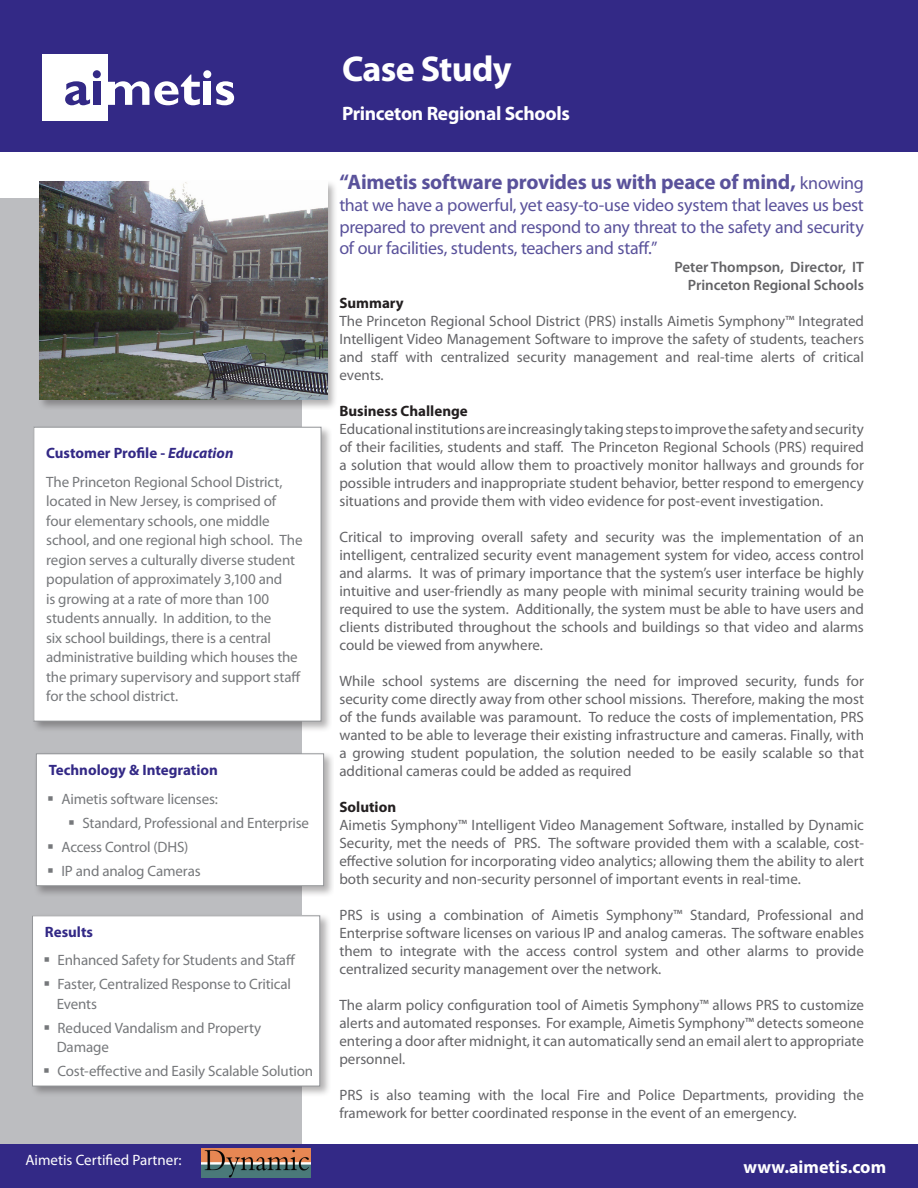
<style>
.page{position:relative;width:918px;height:1188px;background:#fff}
.page>*{position:absolute;margin:0;border:0;box-sizing:border-box;transform-origin:0 0}
.t1{font:700 36px "Myriad Pro";letter-spacing:-.02em;color:#fff}
.t2{font:700 21px "Myriad Pro";letter-spacing:-.01em;color:#5a529b}
.t3{font:700 19.5px "Myriad Pro";letter-spacing:-.015em;color:#fff}
.t4{font:18px/21.6px "Myriad Pro";letter-spacing:-.02em;color:#5a529b;text-align:justify}
.t5{font:700 18px "Myriad Pro";color:#fff}
.t6{font:15px/18px "Myriad Pro";color:#636366;text-align:justify}
.t7{font:15px/19.5px "Myriad Pro";letter-spacing:-.01em;color:#76787b}
.t8{font:600 15px/18px "Myriad Pro";color:#636366;text-align:right}
.t9{font:700 15px "Myriad Pro";color:#231f20}
.t10{font:700 15px "Myriad Pro";color:#332986}
.t11{font:15px "Myriad Pro";color:#fff}
.t12{font:7.5px "Myriad Pro";color:#fff}
.s1{font-weight:700;color:#332986}
.s2{font-weight:700;font-style:italic;color:#332986}
.s3{font-weight:400;font-size:18px}
</style>
<div class="page">
<div style="left:0;top:0;width:918px;height:152px;background:#332986"></div>
<div style="left:0;top:198px;width:302px;height:974px;background:#bcbdc0"></div>
<div style="left:42px;top:55px;width:66px;height:66px;background:#fff"></div>
<svg style="left:65px;top:81px;width:25px;height:24px"></svg>
<div style="left:93px;top:82px;width:7px;height:23px;background:#332986"></div>
<div style="left:93px;top:70px;width:8px;height:8px;background:#332986;border-radius:50%"></div>
<svg style="left:108px;top:75px;width:92px;height:30px"></svg>
<div style="left:204px;top:82px;width:7px;height:23px;background:#fff"></div>
<div style="left:203px;top:70px;width:8px;height:8px;background:#fff;border-radius:50%"></div>
<svg style="left:216px;top:81px;width:18px;height:24px"></svg>
<div style="left:0;top:1144px;width:918px;height:44px;background:#332986"></div>
<div style="left:31px;top:425px;width:301px;height:308px;background:#231f20;opacity:.35"></div>
<div style="left:34px;top:427px;width:287px;height:294px;background:#fff"></div>
<div style="left:33px;top:427px;width:288px;height:295px;border:1px solid #939598"></div>
<div style="left:30px;top:913px;width:301px;height:185px;background:#231f20;opacity:.35"></div>
<div style="left:33px;top:916px;width:287px;height:170px;background:#fff"></div>
<div style="left:32px;top:915px;width:288px;height:171px;border:1px solid #939598"></div>
<div style="left:34px;top:751px;width:300px;height:146px;background:#231f20;opacity:.35"></div>
<div style="left:36px;top:754px;width:288px;height:132px;background:#fff"></div>
<div style="left:36px;top:753px;width:288px;height:133px;border:1px solid #939598"></div>
<div style="left:37px;top:179px;width:301px;height:231px;background:#231f20;opacity:.35"></div>
<img style="left:39px;top:182px;width:288px;height:217px">
<img style="left:202px;top:1148px;width:109px;height:29px">
<p class="t7" style="left:46px;top:439px;width:238px;line-height:28.5px"><span class="s1">Customer Profile -</span> <span class="s2">Education<br></span>The Princeton Regional School District,</p>
<p class="t7" style="left:46px;top:491px;width:258px">located in New Jersey, is comprised of four elementary schools, one middle school, and one regional high school. The region serves a culturally diverse student population of approximately 3,100 and<br>is growing at a rate of more than 100 students annually. In addition, to the<br>six school buildings, there is a central administrative building which houses the the primary supervisory and support staff for the school district.</p>
<p class="t10" style="left:49px;top:760px;width:171px">Technology &amp; Integration</p>
<p class="t7" style="left:62px;top:789px;width:158px">Aimetis software licenses:</p>
<p class="t7" style="left:82px;top:813px;width:228px">Standard, Professional and Enterprise</p>
<p class="t7" style="left:61px;top:837px;width:128px">Access Control (DHS)</p>
<p class="t7" style="left:61px;top:861px;width:141px">IP and analog Cameras</p>
<p class="t10" style="left:45px;top:922px;width:50px">Results</p>
<p class="t7" style="left:58px;top:948px;width:239px;line-height:24px">Enhanced Safety for Students and Staff<br>Faster, Centralized Response to Critical</p>
<p class="t7" style="left:57px;top:992px;width:206px;line-height:24px">Events<br>Reduced Vandalism and Property</p>
<p class="t7" style="left:57px;top:1035px;width:258px;line-height:24px">Damage<br>Cost-effective and Easily Scalable Solution</p>
<p class="t11" style="left:26px;top:1150px;width:158px">Aimetis Certified Partner:</p>
<h1 class="t1" style="left:342px;top:45px;width:171px">Case Study</h1>
<h3 class="t3" style="left:342px;top:101px;width:229px">Princeton Regional Schools</h3>
<h2 class="t2" style="left:339px;top:169px;width:526px">“Aimetis software provides us with peace of mind, <span class="s3">knowing</span></h2>
<p class="t4" style="left:339px;top:194px;width:526px">that we have a powerful, yet easy-to-use video system that leaves us best prepared to prevent and respond to any threat to the safety and security of our facilities, students, teachers and staff.”</p>
<p class="t8" style="left:674px;top:258px;width:191px">Peter Thompson, Director, IT<br>Princeton Regional Schools</p>
<p class="t9" style="left:339px;top:293px;width:66px">Summary</p>
<p class="t6" style="left:339px;top:312px;width:526px">The Princeton Regional School District (PRS) installs Aimetis Symphony™ Integrated Intelligent Video Management Software to improve the safety of students, teachers and staff with centralized security management and real-time alerts of critical events.</p>
<p class="t9" style="left:339px;top:401px;width:130px">Business Challenge</p>
<p class="t6" style="left:339px;top:420px;width:526px">Educational institutions are increasingly taking steps to improve the safety and security of their facilities, students and staff. The Princeton Regional Schools (PRS) required a solution that would allow them to proactively monitor hallways and grounds for possible intruders and inappropriate student behavior, better respond to emergency situations and provide them with video evidence for post-event investigation.</p>
<p class="t6" style="left:339px;top:528px;width:526px">Critical to improving overall safety and security was the implementation of an intelligent, centralized security event management system for video, access control and alarms. It was of primary importance that the system’s user interface be highly intuitive and user-friendly as many people with minimal security training would be required to use the system. Additionally, the system must be able to have users and clients distributed throughout the schools and buildings so that video and alarms could be viewed from anywhere.</p>
<p class="t6" style="left:339px;top:672px;width:526px">While school systems are discerning the need for improved security, funds for security come directly away from other school missions. Therefore, making the most of the funds available was paramount. To reduce the costs of implementation, PRS wanted to be able to leverage their existing infrastructure and cameras. Finally, with a growing student population, the solution needed to be easily scalable so that additional cameras could be added as required</p>
<p class="t9" style="left:339px;top:797px;width:58px">Solution</p>
<p class="t6" style="left:339px;top:816px;width:526px">Aimetis Symphony™ Intelligent Video Management Software, installed by Dynamic Security, met the needs of PRS. The software provided them with a scalable, cost&shy;effective solution for incorporating video analytics; allowing them the ability to alert both security and non-security personnel of important events in real-time.</p>
<p class="t6" style="left:339px;top:906px;width:526px">PRS is using a combination of Aimetis Symphony™ Standard, Professional and Enterprise software licenses on various IP and analog cameras. The software enables them to integrate with the access control system and other alarms to provide centralized security management over the network.</p>
<p class="t6" style="left:339px;top:996px;width:526px">The alarm policy configuration tool of Aimetis Symphony™ allows PRS to customize alerts and automated responses. For example, Aimetis Symphony™ detects someone entering a door after midnight, it can automatically send an email alert to appropriate personnel.</p>
<p class="t6" style="left:339px;top:1086px;width:526px">PRS is also teaming with the local Fire and Police Departments, providing the framework for better coordinated response in the event of an emergency.</p>
<p class="t5" style="left:744px;top:1155px;width:144px">www.aimetis.com</p>
<p class="t12" style="left:854px;top:1165px;width:30px">CS005-r0</p>
</div>
